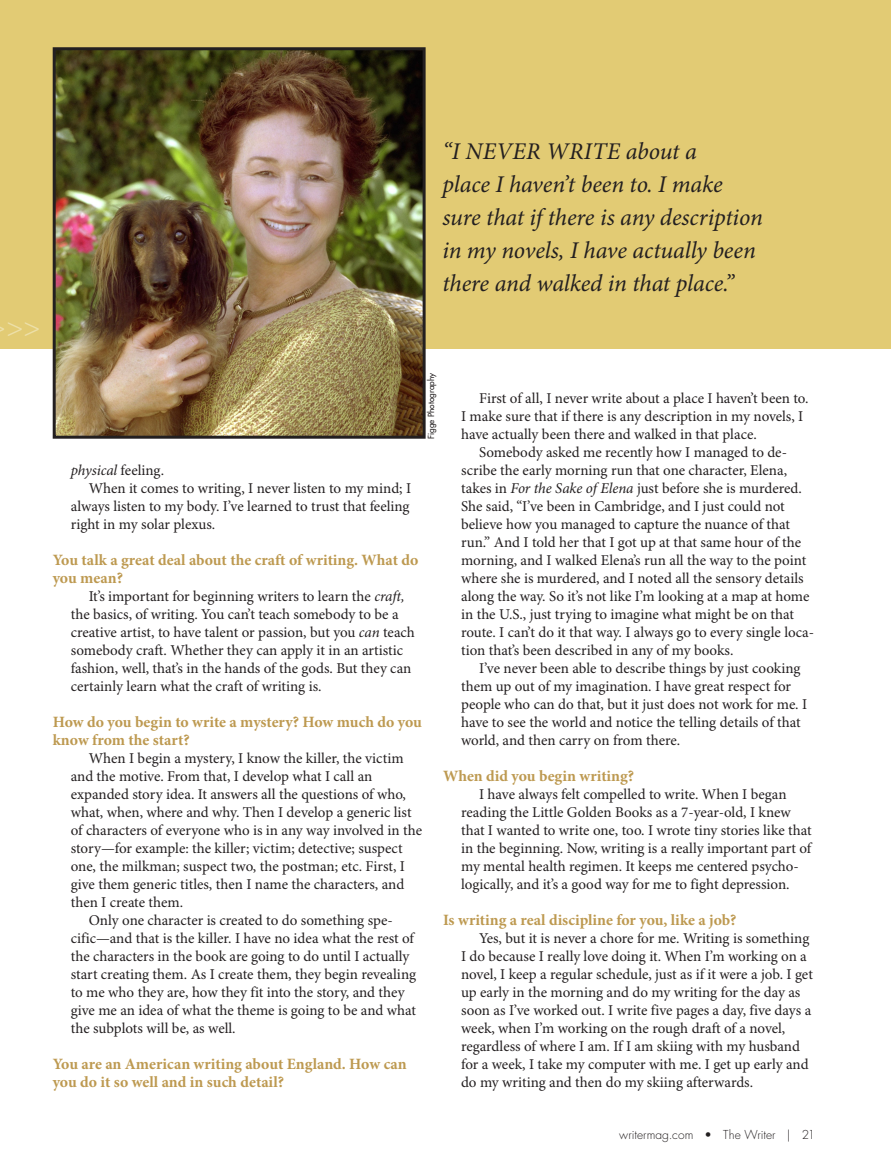
<style>
.page{position:relative;width:891px;height:1161px;background:#fff}
.page>*{position:absolute;margin:0;border:0;box-sizing:border-box;transform-origin:0 0}
.t1{font:300 27px "Helvetica Neue LT Std";color:#ede0a9}
.BodyCopy{font:italic 24px/33px "Minion Pro";letter-spacing:-.005em;color:#231f20}
.Question_text{font:700 15.75px/18px "Minion Pro";color:#bd9950}
.BodyCopyInterviewInd{font:15px/18px "Minion Pro";letter-spacing:-.005em;color:#231f20}
.BodyCopyInterviewInd-2{font:italic 15px "Minion Pro";letter-spacing:-.01em;color:#231f20}
.t2{font:300 12px "Futura Std";letter-spacing:.005em;color:#231f20}
.PhotoCredit{font:500 8.25px "Futura Std";color:#231f20}
.s1{font-style:italic}
.s2{font-style:normal}
</style>
<div class="page">
<div style="left:0;top:0;width:891px;height:349px;background:#e2cb74"></div>
<img style="left:57px;top:51px;width:365px;height:384px">
<div style="left:53px;top:47px;width:373px;height:392px;border:3px solid #231f20"></div>
<h1 class="t1" style="left:7px;top:310px;width:35px">&gt;&gt;</h1>
<p class="BodyCopy" style="left:442px;top:136px;width:322px">“I ne ver write about a<br>place I haven’t been to. I make sure that if there is any description</p>
<p class="BodyCopy" style="left:442px;top:235px;width:315px">in my novels, I have actually been there and walked in that place.”</p>
<p class="PhotoCredit" style="left:426px;top:439px;width:67px;rotate:-90deg">Figge Photography</p>
<p class="BodyCopyInterviewInd" style="left:461px;top:390px;width:349px;text-indent:18px">First of all, I never write about a place I haven’t been to.<br>I make sure that if there is any description in my novels, I have actually been there and walked in that place.</p>
<p class="BodyCopyInterviewInd" style="left:461px;top:444px;width:355px;text-indent:18px">Somebody asked me recently how I managed to de&shy;scribe the early morning run that one character, Elena, takes in <span class="s1">For the Sake of Elena</span> just before she is murdered.<br>She said, “I’ve been in Cambridge, and I just could not believe how you managed to capture the nuance of that run.” And I told her that I got up at that same hour of the morning, and I walked Elena’s run all the way to the point where she is murdered, and I noted all the sensory details along the way. So it’s not like I’m looking at a map at home in the U.S., just trying to imagine what might be on that route. I can’t do it that way. I always go to every single loca&shy;tion that’s been described in any of my books.</p>
<p class="BodyCopyInterviewInd" style="left:461px;top:660px;width:348px;text-indent:18px">I’ve never been able to describe things by just cooking them up out of my imagination. I have great respect for people who can do that, but it just does not work for me. I have to see the world and notice the telling details of that world, and then carry on from there.</p>
<p class="Question_text" style="left:443px;top:767px;width:193px">When did you begin writing?</p>
<p class="BodyCopyInterviewInd" style="left:461px;top:786px;width:352px;text-indent:18px">I have always felt compelled to write. When I began reading the Little Golden Books as a 7-year-old, I knew that I wanted to write one, too. I wrote tiny stories like that in the beginning. Now, writing is a really important part of my mental health regimen. It keeps me centered psycho&shy;logically, and it’s a good way for me to fight depression.</p>
<p class="Question_text" style="left:443px;top:911px;width:295px">Is writing a real discipline for you, like a job?</p>
<p class="BodyCopyInterviewInd" style="left:461px;top:930px;width:353px;text-indent:18px">Yes, but it is never a chore for me. Writing is something I do because I really love doing it. When I’m working on a novel, I keep a regular schedule, just as if it were a job. I get up early in the morning and do my writing for the day as soon as I’ve worked out. I write five pages a day, five days a week, when I’m working on the rough draft of a novel, regardless of where I am. If I am skiing with my husband for a week, I take my computer with me. I get up early and do my writing and then do my skiing afterwards.</p>
<p class="BodyCopyInterviewInd-2" style="left:71px;top:461px;width:95px">physical <span class="s2">feeling.</span></p>
<p class="BodyCopyInterviewInd" style="left:71px;top:480px;width:342px;text-align:justify;text-indent:18px">When it comes to writing, I never listen to my mind; I always listen to my body. I’ve learned to trust that feeling right in my solar plexus.</p>
<p class="Question_text" style="left:53px;top:551px;width:367px">You talk a great deal about the craft of writing. What do you mean?</p>
<p class="BodyCopyInterviewInd" style="left:71px;top:588px;width:346px;text-indent:18px">It’s important for beginning writers to learn the <span class="s1">craft, </span>the basics, of writing. You can’t teach somebody to be a creative artist, to have talent or passion, but you <span class="s1">can</span> teach somebody craft. Whether they can apply it in an artistic fashion, well, that’s in the hands of the gods. But they can certainly learn what the craft of writing is.</p>
<p class="Question_text" style="left:53px;top:713px;width:371px">How do you begin to write a mystery? How much do you know from the start?</p>
<p class="BodyCopyInterviewInd" style="left:71px;top:750px;width:353px;text-indent:18px">When I begin a mystery, I know the killer, the victim and the motive. From that, I develop what I call an expanded story idea. It answers all the questions of who, what, when, where and why. Then I develop a generic list of characters of everyone who is in any way involved in the story—for example: the killer; victim; detective; suspect one, the milkman; suspect two, the postman; etc. First, I give them generic titles, then I name the characters, and then I create them.</p>
<p class="BodyCopyInterviewInd" style="left:71px;top:912px;width:347px;text-indent:18px">Only one character is created to do something spe&shy;cific—and that is the killer. I have no idea what the rest of the characters in the book are going to do until I actually start creating them. As I create them, they begin revealing to me who they are, how they fit into the story, and they give me an idea of what the theme is going to be and what the subplots will be, as well.</p>
<p class="Question_text" style="left:53px;top:1055px;width:356px">You are an American writing about England. How can you do it so well and in such detail?</p>
<p class="t2" style="left:619px;top:1127px;width:198px">writermag.com • The Writer | 21</p>
</div>
